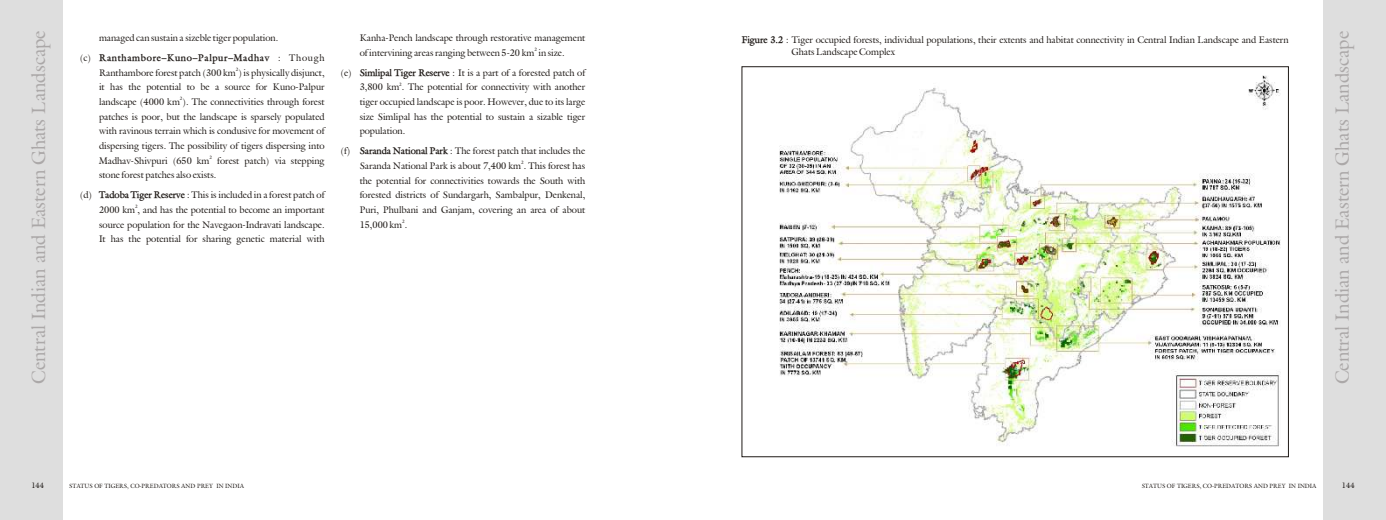
<style>
.page{position:relative;width:1386px;height:520px;background:#fff}
.page>*{position:absolute;margin:0;border:0;box-sizing:border-box;transform-origin:0 0}
.t1{font:19.25px "Galant";color:#aba8a8}
.t2{font:9.62px/12.3px "Galant";color:#1f1a17}
.t3{font:700 9.62px "Galant";letter-spacing:.075em;color:#1f1a17}
.t4{font:7.88px "Galant";color:#1f1a17}
.t5{font:6.12px "Galant";color:#1f1a17}
.t6{font:4.81px "Galant";color:#1f1a17}
.s1{font-weight:700}
.s2{font-weight:400}
</style>
<div class="page">
<div style="left:1323px;top:0;width:63px;height:520px;background:#dedede"></div>
<div style="left:0;top:0;width:63px;height:520px;background:#dedede"></div>
<img style="left:779px;top:75px;width:501px;height:372px">
<h1 class="t1" style="left:26px;top:383px;width:354px;rotate:-90deg">Central Indian and Eastern Ghats Landscape</h1>
<h1 class="t1" style="left:1330px;top:384px;width:354px;rotate:-90deg">Central Indian and Eastern Ghats Landscape</h1>
<p class="t2" style="left:99px;top:31px;width:181px">managed can sustain a sizeble tiger population.</p>
<p class="t2" style="left:360px;top:31px;width:227px">Kanha-Pench landscape through restorative management</p>
<p class="t6" style="left:534px;top:46px;width:4px">2</p>
<p class="t2" style="left:360px;top:46px;width:206px">of intervining areas ranging between 5-20 km in size.</p>
<p class="t2" style="left:792px;top:33px;width:498px;text-indent:-50px"><span class="s1">Figure 3.2</span> : Tiger occupied forests, individual populations, their extents and habitat connectivity in Central Indian Landscape and Eastern<br>Ghats Landscape Complex</p>
<p class="t3" style="left:80px;top:51px;width:246px"><span class="s2">(c)</span> Ranthambore–Kuno–Palpur–Madhav <span class="s2">: Though</span></p>
<p class="t6" style="left:236px;top:66px;width:4px">2</p>
<p class="t2" style="left:99px;top:66px;width:227px">Ranthambore forest patch (300 km ) is physically disjunct,</p>
<p class="t2" style="left:340px;top:66px;width:246px">(e) <span class="s1">Simlipal Tiger Reserve</span> : It is a part of a forested patch of</p>
<p class="t6" style="left:399px;top:81px;width:4px">2</p>
<p class="t2" style="left:99px;top:81px;width:227px">it has the potential to be a source for Kuno-Palpur</p>
<p class="t2" style="left:360px;top:81px;width:227px">3,800 km . The potential for connectivity with another</p>
<p class="t6" style="left:180px;top:96px;width:4px">2</p>
<p class="t2" style="left:99px;top:96px;width:227px">landscape (4000 km ). The connectivities through forest</p>
<p class="t2" style="left:360px;top:96px;width:227px">tiger occupied landscape is poor. However, due to its large</p>
<p class="t2" style="left:99px;top:110px;width:227px">patches is poor, but the landscape is sparsely populated</p>
<p class="t2" style="left:360px;top:110px;width:227px">size Simlipal has the potential to sustain a sizable tiger</p>
<p class="t2" style="left:99px;top:125px;width:227px">with ravinous terrain which is condusive for movement of</p>
<p class="t2" style="left:360px;top:125px;width:47px">population.</p>
<p class="t2" style="left:99px;top:139px;width:227px">dispersing tigers. The possibility of tigers dispersing into</p>
<p class="t2" style="left:340px;top:145px;width:246px">(f) <span class="s1">Saranda National Park</span> : The forest patch that includes the</p>
<p class="t6" style="left:210px;top:154px;width:4px">2</p>
<p class="t2" style="left:99px;top:154px;width:227px">Madhav-Shivpuri (650 km forest patch) via stepping</p>
<p class="t6" style="left:521px;top:159px;width:4px">2</p>
<p class="t2" style="left:360px;top:159px;width:227px">Saranda National Park is about 7,400 km . This forest has</p>
<p class="t2" style="left:99px;top:169px;width:119px">stone forest patches also exists.</p>
<p class="t2" style="left:360px;top:174px;width:227px">the potential for connectivities towards the South with</p>
<p class="t2" style="left:80px;top:188px;width:246px">(d) <span class="s1">Tadoba Tiger Reserve</span> : This is included in a forest patch of</p>
<p class="t2" style="left:360px;top:189px;width:227px">forested districts of Sundargarh, Sambalpur, Denkenal,</p>
<p class="t6" style="left:135px;top:203px;width:4px">2</p>
<p class="t2" style="left:99px;top:203px;width:227px">2000 km , and has the potential to become an important</p>
<p class="t2" style="left:360px;top:203px;width:227px">Puri, Phulbani and Ganjam, covering an area of about</p>
<p class="t6" style="left:402px;top:218px;width:4px">2</p>
<p class="t2" style="left:99px;top:218px;width:227px">source population for the Navegaon-Indravati landscape.</p>
<p class="t2" style="left:360px;top:218px;width:49px">15,000 km .</p>
<p class="t2" style="left:99px;top:232px;width:227px">It has the potential for sharing genetic material with</p>
<p class="t4" style="left:31px;top:480px;width:14px">144</p>
<p class="t5" style="left:69px;top:481px;width:176px">STATUS OF TIGERS, CO-PREDATORS AND PREY IN INDIA</p>
<p class="t5" style="left:1142px;top:481px;width:176px">STATUS OF TIGERS, CO-PREDATORS AND PREY IN INDIA</p>
<p class="t4" style="left:1342px;top:480px;width:14px">144</p>
</div>
